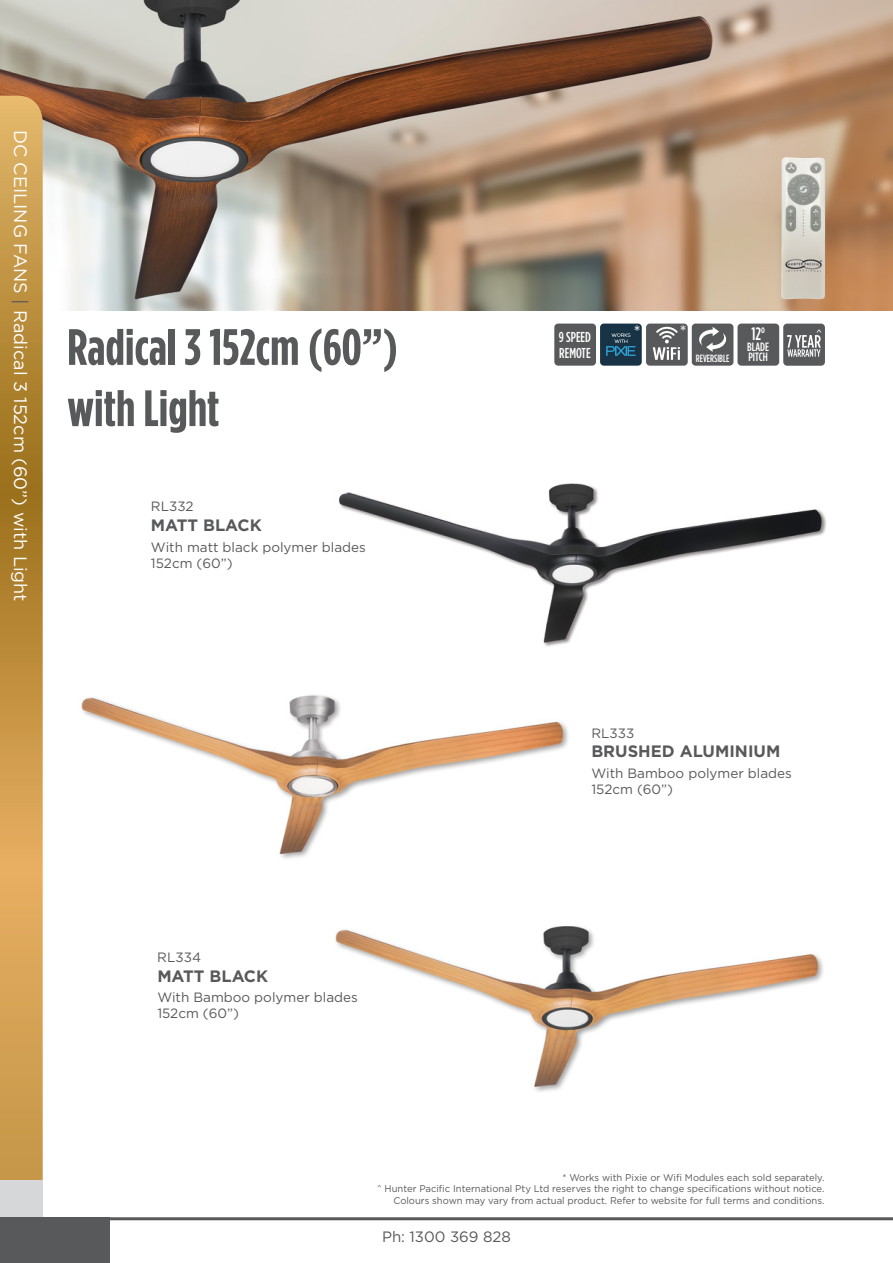
<style>
.page{position:relative;width:893px;height:1263px;background:#fff}
.page>*{position:absolute;margin:0;border:0;box-sizing:border-box;transform-origin:0 0}
.t1{font:700 51px/61.2px "Gotham Condensed";color:#58595b}
.t2{font:18px "Gotham";color:#fff}
.t3{font:500 18px "Gotham Condensed";color:#fff}
.t4{font:700 16.5px "Gotham";color:#58595b}
.t5{font:15px "Gotham";color:#58595b}
.t6{font:500 14.4px/16px "Gotham Condensed";color:#fff}
.t7{font:13.5px/16.2px "Gotham";color:#58595b}
.t8{font:500 12px "Gotham Condensed";color:#fff}
.t9{font:500 10.5px "Gotham Condensed";color:#fff;scale:.95 1}
.t10{font:9.75px/11.7px "Gotham";color:#58595b;text-align:right}
.s1{color:#58595b}
</style>
<div class="page">
<img style="left:0;top:0;width:893px;height:310px">
<svg style="left:0;top:96px;width:43px;height:1084px;background:#c69647"></svg>
<div style="left:0;top:1180px;width:43px;height:37px;background:#d5d7d8"></div>
<img style="left:81px;top:695px;width:487px;height:164px">
<img style="left:335px;top:926px;width:488px;height:166px">
<img style="left:339px;top:483px;width:487px;height:164px">
<img style="left:781px;top:157px;width:44px;height:142px">
<div style="left:554px;top:324px;width:42px;height:42px;background:#58595b;border-radius:4px"></div>
<div style="left:737px;top:324px;width:42px;height:42px;background:#58595b;border-radius:4px"></div>
<div style="left:783px;top:324px;width:42px;height:42px;background:#58595b;border-radius:4px"></div>
<svg style="left:787px;top:330px;width:34px;height:27px"></svg>
<div style="left:692px;top:324px;width:41px;height:42px;background:#58595b;border-radius:4px"></div>
<svg style="left:699px;top:327px;width:28px;height:25px"></svg>
<div style="left:600px;top:324px;width:42px;height:42px;background:#173345;border-radius:4px"></div>
<svg style="left:606px;top:325px;width:34px;height:31px"></svg>
<div style="left:646px;top:324px;width:42px;height:42px;background:#58595b;border-radius:4px"></div>
<svg style="left:653px;top:325px;width:33px;height:35px"></svg>
<hr style="left:0;top:1217px;width:893px;height:3px;background:#58595b">
<div style="left:0;top:1218px;width:109px;height:45px;background:#58595b"></div>
<h2 class="t2" style="left:31px;top:130px;width:474px;rotate:90deg">DC CEILING FANS <span class="s1">|</span> Radical 3 152cm (60”) with Light</h2>
<h1 class="t1" style="left:67px;top:315px;width:332px">Radical 3 152cm (60”) with Light</h1>
<h3 class="t7" style="left:151px;top:498px;width:44px">RL332</h3>
<h3 class="t4" style="left:151px;top:516px;width:112px">MATT BLACK</h3>
<h3 class="t7" style="left:151px;top:538px;width:217px">With matt black polymer blades<br>152cm (60”)</h3>
<h3 class="t6" style="left:559px;top:329px;width:34px">9 SPEED<br>REMOTE</h3>
<h2 class="t3" style="left:751px;top:324px;width:15px">12<sup>o</sup></h2>
<p class="t8" style="left:747px;top:340px;width:23px">BLADE</p>
<p class="t9" style="left:696px;top:353px;width:37px">REVERSIBLE</p>
<p class="t8" style="left:748px;top:350px;width:21px">PITCH</p>
<h3 class="t7" style="left:591px;top:724px;width:44px">RL333</h3>
<h3 class="t4" style="left:591px;top:742px;width:190px">BRUSHED ALUMINIUM</h3>
<h3 class="t7" style="left:591px;top:765px;width:202px">With Bamboo polymer blades<br>152cm (60”)</h3>
<h3 class="t7" style="left:157px;top:949px;width:45px">RL334</h3>
<h3 class="t4" style="left:157px;top:966px;width:112px">MATT BLACK</h3>
<h3 class="t7" style="left:157px;top:989px;width:202px">With Bamboo polymer blades<br>152cm (60”)</h3>
<p class="t10" style="left:377px;top:1171px;width:449px">* Works with Pixie or Wifi Modules each sold separately.<br>^ Hunter Pacific International Pty Ltd reserves the right to change specifications without notice.<br>Colours shown may vary from actual product. Refer to website for full terms and conditions.</p>
<h3 class="t5" style="left:382px;top:1228px;width:130px">Ph: 1300 369 828</h3>
</div>
